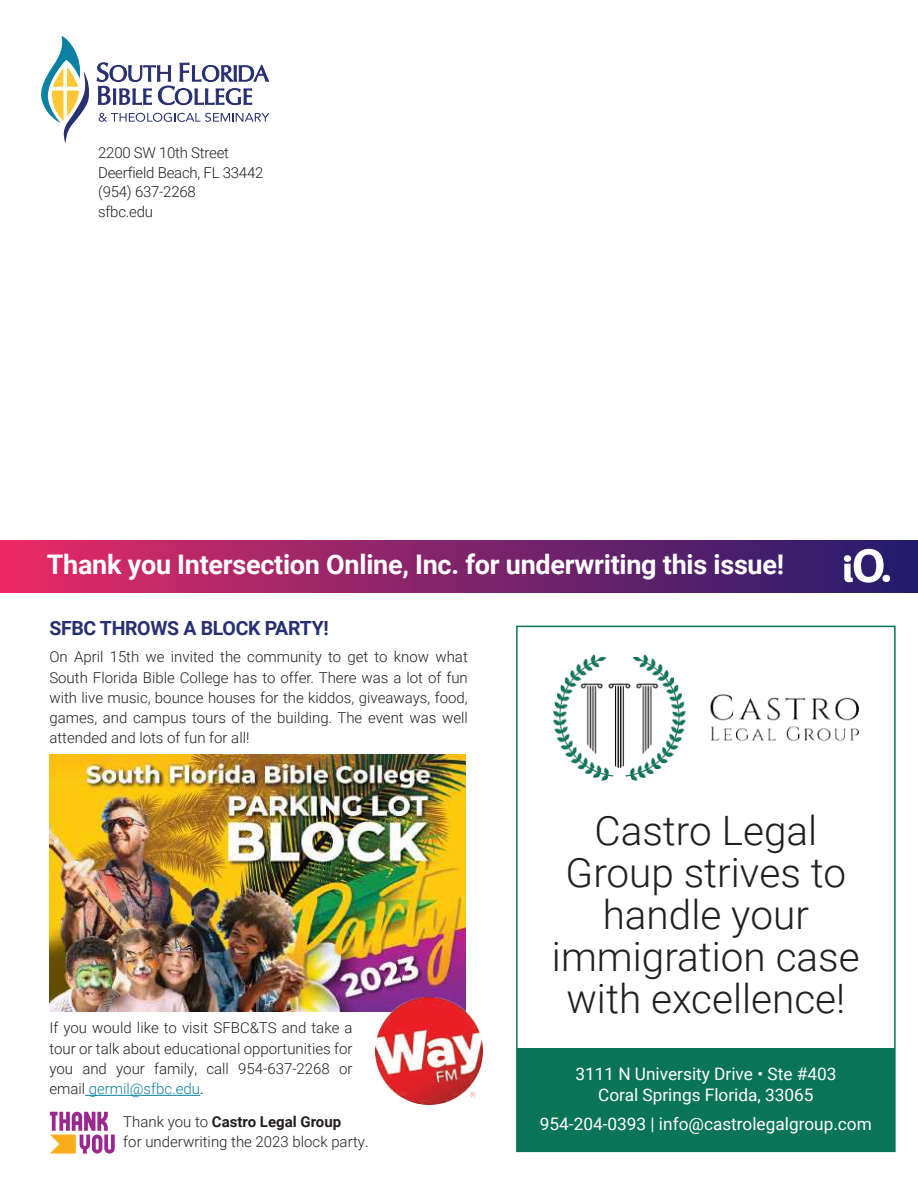
<style>
.page{position:relative;width:918px;height:1188px;background:#fff}
.page>*{position:absolute;margin:0;border:0;box-sizing:border-box;transform-origin:0 0}
.t1{font:300 40.5px/42px "Roboto";color:#231f20;text-align:center}
.t2{font:700 27px "Roboto";letter-spacing:-.01em;color:#fff}
.t3{font:700 19.5px "Roboto";letter-spacing:-.015em;color:#282f71}
.t4{font:17.25px/21px "Roboto";color:#fff;text-align:center}
.t5{font:300 15px/20.2px "Roboto";color:#231f20;text-align:justify}
.s1{color:#0c81a2}
.s2{color:#040503}
.s3{font-weight:700}
</style>
<div class="page">
<img style="left:50px;top:755px;width:416px;height:257px">
<svg style="left:41px;top:36px;width:48px;height:108px"></svg>
<svg style="left:97px;top:62px;width:172px;height:43px"></svg>
<svg style="left:99px;top:113px;width:170px;height:9px"></svg>
<hr style="left:85px;top:1095px;width:115px;height:1px;background:#0c81a2">
<div style="left:0;top:540px;width:918px;height:52px;background:linear-gradient(to right,#e52b66,#211c6d)"></div>
<svg style="left:844px;top:549px;width:40px;height:34px"></svg>
<div style="left:882px;top:575px;width:8px;height:7px;background:#fff;border-radius:50%"></div>
<div style="left:516px;top:626px;width:380px;height:526px;background:#fff;border:2px solid #0a7457"></div>
<div style="left:517px;top:1048px;width:378px;height:103px;background:#0a7457"></div>
<img style="left:375px;top:997px;width:108px;height:108px">
<img style="left:553px;top:655px;width:306px;height:126px">
<svg style="left:50px;top:1112px;width:65px;height:42px"></svg>
<p class="t5" style="left:98px;top:143px;width:167px;line-height:19.5px;text-align:left">2200 SW 10th Street<br>Deerfield Beach, FL 33442 (954) 637-2268<br>sfbc.edu</p>
<h2 class="t2" style="left:47px;top:545px;width:739px">Thank you Intersection Online, Inc. for underwriting this issue!</h2>
<h3 class="t3" style="left:49px;top:614px;width:281px">SFBC THROWS A BLOCK PARTY!</h3>
<p class="t5" style="left:49px;top:646px;width:420px">On April 15th we invited the community to get to know what South Florida Bible College has to offer. There was a lot of fun with live music, bounce houses for the kiddos, giveaways, food, games, and campus tours of the building. The event was well attended and lots of fun for all!</p>
<p class="t5" style="left:49px;top:1017px;width:305px">If you would like to visit SFBC&amp;TS and take a tour or talk about educational opportunities for you and your family, call 954-637-2268 or email <span class="s1">germil@sfbc.edu</span><span class="s2">.</span></p>
<p class="t5" style="left:123px;top:1111px;width:247px">Thank you to <span class="s3">Castro Legal Group<br></span>for underwriting the 2023 block party.</p>
<h1 class="t1" style="left:552px;top:808px;width:309px">Castro Legal<br>Group strives to handle your immigration case with excellence!</h1>
<p class="t4" style="left:575px;top:1063px;width:263px">3111 N University Drive • Ste #403<br>Coral Springs Florida, 33065</p>
<p class="t4" style="left:540px;top:1112px;width:334px">954-204-0393 | info@castrolegalgroup.com</p>
</div>
